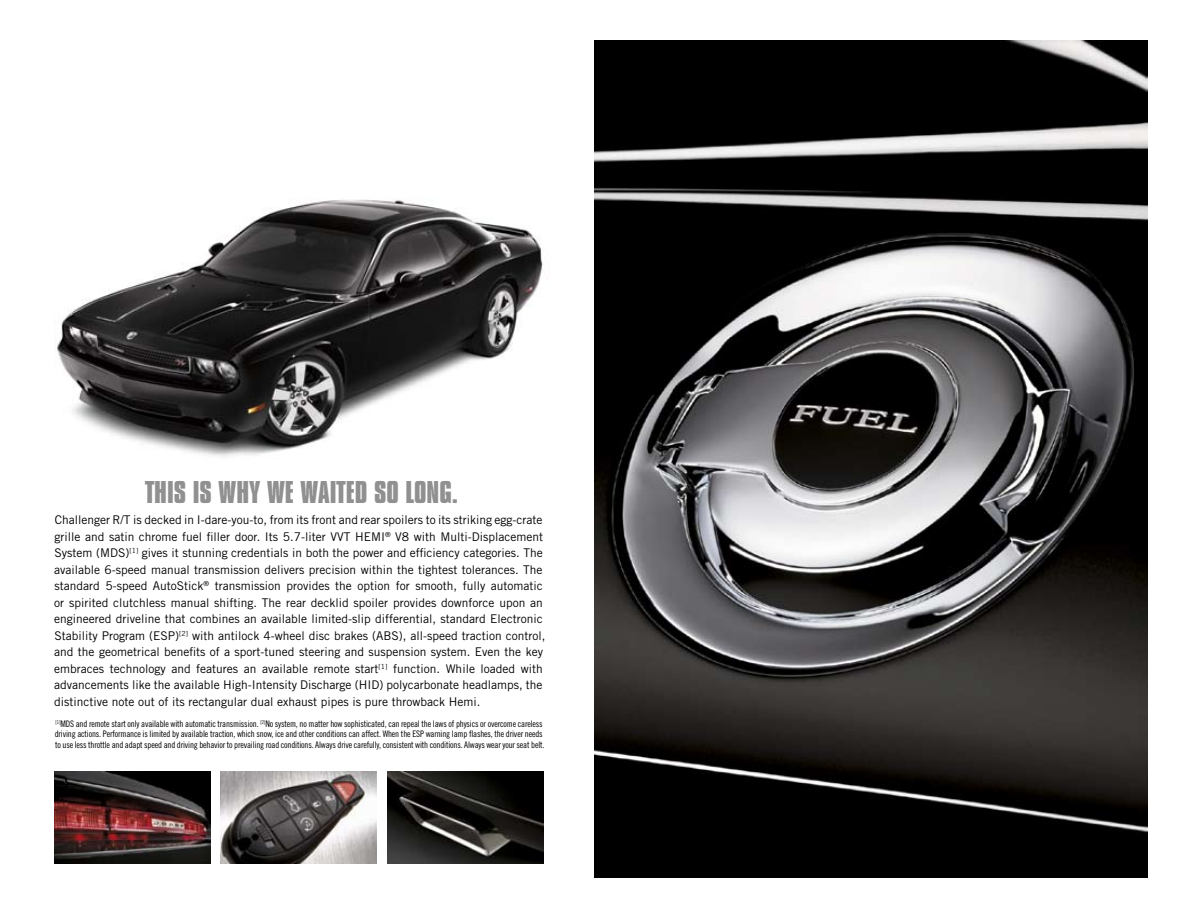
<style>
.page{position:relative;width:1188px;height:918px;background:#fff}
.page>*{position:absolute;margin:0;border:0;box-sizing:border-box;transform-origin:0 0}
.t1{font:33px "Compacta Bld";color:#919090}
.t2{font:12px/16.5px "Trade Gothic";color:#000}
.t3{font:9px/10.5px "Trade Gothic Cond Eighteen";letter-spacing:-.02em;color:#000}
</style>
<div class="page">
<img style="left:54px;top:199px;width:489px;height:258px">
<img style="left:54px;top:771px;width:156px;height:93px">
<img style="left:221px;top:771px;width:156px;height:93px">
<img style="left:387px;top:771px;width:157px;height:93px">
<img style="left:594px;top:40px;width:554px;height:838px">
<h1 class="t1" style="left:145px;top:470px;width:315px">THIS IS WHY WE WAITED SO LONG.</h1>
<p class="t2" style="left:54px;top:512px;width:493px">Challenger R/T is decked in I-dare-you-to, from its front and rear spoilers to its striking egg-crate grille and satin chrome fuel filler door. Its 5.7-liter VVT HEMI<sup>®</sup> V8 with Multi-Displacement System (MDS)<sup>[1]</sup> gives it stunning credentials in both the power and efficiency categories. The available 6-speed manual transmission delivers precision within the tightest tolerances. The standard 5-speed AutoStick<sup>®</sup> transmission provides the option for smooth, fully automatic or spirited clutchless manual shifting. The rear decklid spoiler provides downforce upon an engineered driveline that combines an available limited-slip differential, standard Electronic Stability Program (ESP)<sup>[2]</sup> with antilock 4-wheel disc brakes (ABS), all-speed traction control, and the geometrical benefits of a sport-tuned steering and suspension system. Even the key embraces technology and features an available remote start<sup>[1]</sup> function. While loaded with advancements like the available High-Intensity Discharge (HID) polycarbonate headlamps, the distinctive note out of its rectangular dual exhaust pipes is pure throwback Hemi.</p>
<p class="t3" style="left:55px;top:718px;width:491px"><sup>[1]</sup>MDS and remote start only available with automatic transmission. <sup>[2]</sup>No system, no matter how sophisticated, can repeal the laws of physics or overcome careless driving actions. Performance is limited by available traction, which snow, ice and other conditions can affect. When the ESP warning lamp flashes, the driver needs to use less throttle and adapt speed and driving behavior to prevailing road conditions. Always drive carefully, consistent with conditions. Always wear your seat belt.</p>
</div>
